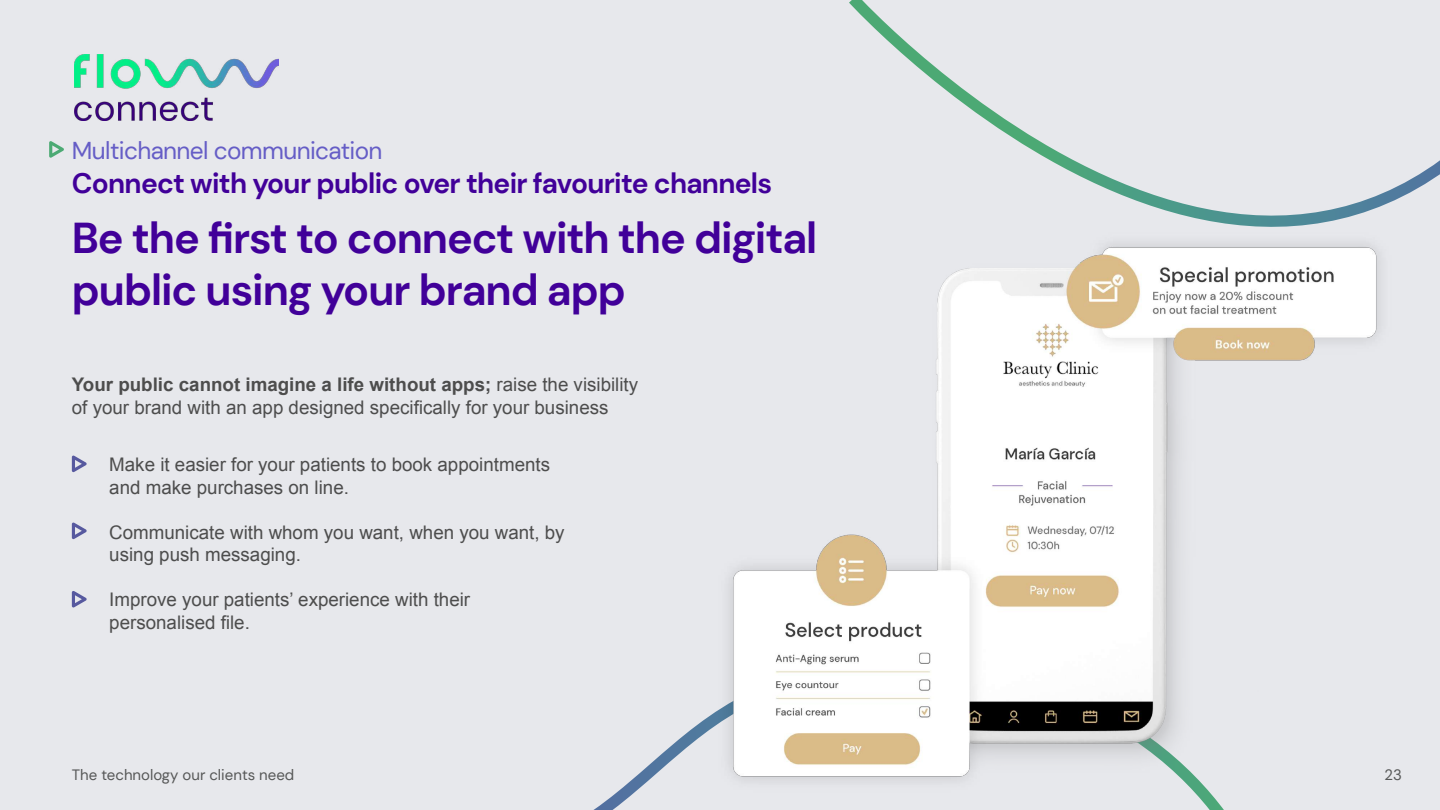
<style>
.page{position:relative;width:1440px;height:810px;background:#fff}
.page>*{position:absolute;margin:0;border:0;box-sizing:border-box;transform-origin:0 0}
.t1{font:700 43.12px/51.8px "DM Sans";letter-spacing:-.025em;color:#410099}
.t2{font:700 28.12px "DM Sans";letter-spacing:-.025em;color:#410099}
.t3{font:24.38px "DM Sans";letter-spacing:-.025em;color:#655dc6}
.t4{font:18.75px/22.5px "Arial";color:#4d4d4d}
.t5{font:15px "DM Sans";color:#565757}
.s1{font-weight:700}
</style>
<div class="page">
<div style="left:0;top:0;width:842px;height:810px;background:#e7e8ec"></div>
<svg style="left:49px;top:141px;width:15px;height:17px"></svg>
<img style="left:75px;top:54px;width:204px;height:67px">
<svg style="left:72px;top:456px;width:15px;height:16px"></svg>
<svg style="left:72px;top:522px;width:15px;height:17px"></svg>
<svg style="left:72px;top:591px;width:15px;height:16px"></svg>
<div style="left:842px;top:0;width:598px;height:89px;background:#e7e8ec"></div>
<div style="left:389px;top:661px;width:206px;height:149px;background:#e7e8ec"></div>
<img style="left:595px;top:89px;width:845px;height:721px">
<h3 class="t3" style="left:72px;top:135px;width:312px">Multichannel communication</h3>
<h2 class="t2" style="left:72px;top:166px;width:702px">Connect with your public over their favourite channels</h2>
<h1 class="t1" style="left:72px;top:212px;width:747px">Be the first to connect with the digital public using your brand app</h1>
<p class="t4" style="left:72px;top:374px;width:568px"><span class="s1">Your public cannot imagine a life without apps;</span> raise the visibility of your brand with an app designed specifically for your business</p>
<p class="t4" style="left:109px;top:454px;width:442px">Make it easier for your patients to book appointments and make purchases on line.</p>
<p class="t4" style="left:109px;top:521px;width:457px">Communicate with whom you want, when you want, by using push messaging.</p>
<p class="t4" style="left:109px;top:589px;width:362px">Improve your patients’ experience with their personalised file.</p>
<p class="t5" style="left:72px;top:766px;width:224px">The technology our clients need</p>
<p class="t5" style="left:1385px;top:766px;width:19px">23</p>
</div>
